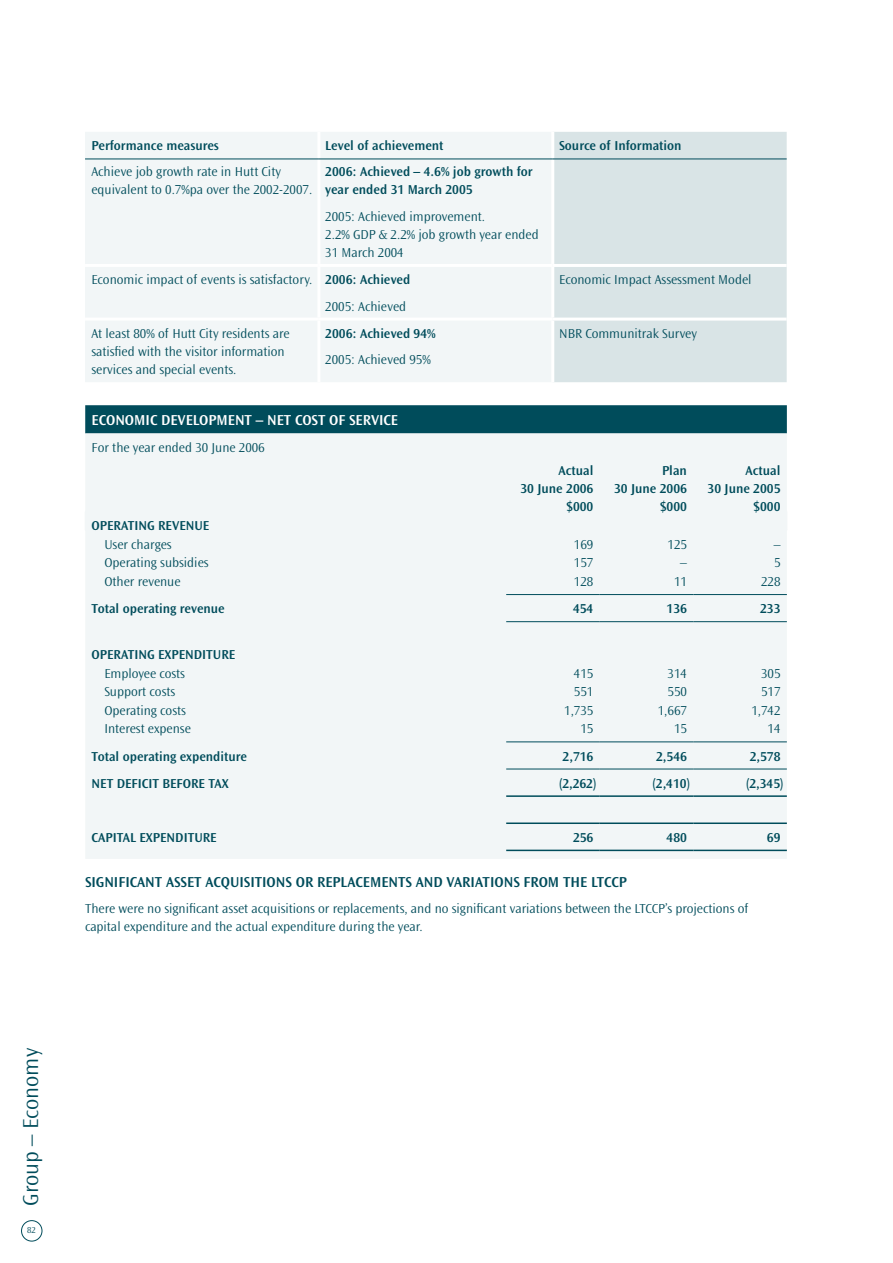
<style>
.page{position:relative;width:893px;height:1263px;background:#fff}
.page>*{position:absolute;margin:0;border:0;box-sizing:border-box;transform-origin:0 0}
.t1{font:300 22.5px "Ocean Sans";color:#004c5b}
.t2{font:600 15px "Ocean Sans";color:#004c5b}
.t3{font:600 15px "Ocean Sans";color:#fff}
.t4{font:300 13.5px/18px "Ocean Sans";color:#004c5b}
.t5{font:600 13.5px/18px "Ocean Sans";color:#004c5b;text-align:right}
.t6{font:300 9px "Ocean Sans";color:#004c5b}
.s1{font-weight:600}
</style>
<div class="page">
<div style="left:21px;top:1220px;width:21px;height:21px;border:1px solid #004c5b;border-radius:50%"></div>
<div style="left:85px;top:132px;width:466px;height:250px;background:#f2f6f7"></div>
<div style="left:554px;top:132px;width:233px;height:250px;background:#d9e4e6"></div>
<hr style="left:317px;top:132px;width:3px;height:27px;background:#fff">
<hr style="left:317px;top:159px;width:3px;height:105px;background:#fff">
<hr style="left:85px;top:264px;width:234px;height:3px;background:#fff">
<hr style="left:319px;top:264px;width:234px;height:3px;background:#fff">
<hr style="left:317px;top:267px;width:3px;height:51px;background:#fff">
<hr style="left:553px;top:264px;width:234px;height:3px;background:#fff">
<hr style="left:85px;top:318px;width:234px;height:3px;background:#fff">
<hr style="left:319px;top:318px;width:234px;height:3px;background:#fff">
<hr style="left:317px;top:321px;width:3px;height:61px;background:#fff">
<hr style="left:553px;top:318px;width:234px;height:3px;background:#fff">
<hr style="left:85px;top:159px;width:234px;height:1px;background:#004c5b">
<hr style="left:319px;top:159px;width:234px;height:1px;background:#004c5b">
<hr style="left:553px;top:159px;width:234px;height:1px;background:#004c5b">
<div style="left:85px;top:405px;width:702px;height:28px;background:#004c5b"></div>
<div style="left:85px;top:433px;width:702px;height:78px;background:#f2f6f7"></div>
<div style="left:86px;top:512px;width:701px;height:347px;background:#f2f6f7"></div>
<hr style="left:85px;top:511px;width:421px;height:1px;background:#f2f6f7">
<svg style="left:85px;top:512px;width:1px;height:18px"></svg>
<hr style="left:506px;top:511px;width:94px;height:1px;background:#f2f6f7">
<svg style="left:506px;top:512px;width:1px;height:18px"></svg>
<hr style="left:600px;top:511px;width:93px;height:1px;background:#f2f6f7">
<svg style="left:599px;top:512px;width:1px;height:18px"></svg>
<hr style="left:693px;top:511px;width:94px;height:1px;background:#f2f6f7">
<svg style="left:693px;top:512px;width:1px;height:18px"></svg>
<hr style="left:85px;top:530px;width:421px;height:1px;background:#f2f6f7">
<hr style="left:506px;top:530px;width:94px;height:1px;background:#f2f6f7">
<hr style="left:600px;top:530px;width:93px;height:1px;background:#f2f6f7">
<hr style="left:693px;top:530px;width:94px;height:1px;background:#f2f6f7">
<hr style="left:506px;top:594px;width:94px;height:1px;background:#004c5b">
<hr style="left:600px;top:594px;width:93px;height:1px;background:#004c5b">
<hr style="left:693px;top:594px;width:94px;height:1px;background:#004c5b">
<hr style="left:506px;top:621px;width:94px;height:1px;background:#004c5b">
<hr style="left:600px;top:621px;width:93px;height:1px;background:#004c5b">
<hr style="left:693px;top:621px;width:94px;height:1px;background:#004c5b">
<hr style="left:506px;top:742px;width:94px;height:1px;background:#004c5b">
<hr style="left:600px;top:742px;width:93px;height:1px;background:#004c5b">
<hr style="left:693px;top:742px;width:94px;height:1px;background:#004c5b">
<hr style="left:506px;top:769px;width:94px;height:1px;background:#004c5b">
<hr style="left:600px;top:769px;width:93px;height:1px;background:#004c5b">
<hr style="left:693px;top:769px;width:94px;height:1px;background:#004c5b">
<hr style="left:506px;top:795px;width:94px;height:2px;background:#004c5b">
<hr style="left:600px;top:795px;width:93px;height:2px;background:#004c5b">
<hr style="left:693px;top:795px;width:94px;height:2px;background:#004c5b">
<hr style="left:506px;top:822px;width:94px;height:2px;background:#004c5b">
<hr style="left:600px;top:822px;width:93px;height:2px;background:#004c5b">
<hr style="left:693px;top:822px;width:94px;height:2px;background:#004c5b">
<hr style="left:506px;top:850px;width:94px;height:1px;background:#004c5b">
<hr style="left:600px;top:850px;width:93px;height:1px;background:#004c5b">
<hr style="left:693px;top:850px;width:94px;height:1px;background:#004c5b">
<p class="t5" style="left:91px;top:137px;width:129px">Performance measures</p>
<p class="t5" style="left:325px;top:137px;width:120px">Level of achievement</p>
<p class="t5" style="left:559px;top:137px;width:124px">Source of Information</p>
<p class="t4" style="left:91px;top:163px;width:222px">Achieve job growth rate in Hutt City equivalent to 0.7%pa over the 2002-2007.</p>
<p class="t5" style="left:325px;top:163px;width:209px;text-align:left">2006: Achieved – 4.6% job growth for year ended 31 March 2005</p>
<p class="t4" style="left:325px;top:208px;width:215px">2005: Achieved improvement.<br>2.2% GDP &amp; 2.2% job growth year ended<br>31 March 2004</p>
<p class="t4" style="left:91px;top:267px;width:320px;line-height:26.5px;text-align:right">Economic impact of events is satisfactory. <span class="s1">2006: Achieved<br></span>2005: Achieved</p>
<p class="t4" style="left:559px;top:271px;width:194px">Economic Impact Assessment Model</p>
<p class="t4" style="left:91px;top:324px;width:200px">At least 80% of Hutt City residents are satisfied with the visitor information services and special events.</p>
<p class="t5" style="left:325px;top:324px;width:112px">2006: Achieved 94%</p>
<p class="t4" style="left:559px;top:324px;width:140px">NBR Communitrak Survey</p>
<p class="t4" style="left:325px;top:351px;width:107px">2005: Achieved 95%</p>
<p class="t3" style="left:92px;top:412px;width:308px">ECONOM IC DEVELOPM ENT – N ET COST OF SERVICE</p>
<p class="t4" style="left:92px;top:439px;width:175px">For the year ended 30 June 2006</p>
<p class="t5" style="left:520px;top:462px;width:74px">Actual<br>30 June 2006 $000</p>
<p class="t5" style="left:614px;top:462px;width:74px">Plan<br>30 June 2006 $000</p>
<p class="t5" style="left:708px;top:462px;width:74px">Actual<br>30 June 2005 $000</p>
<p class="t5" style="left:92px;top:517px;width:119px">OPERATING REVEN UE</p>
<p class="t4" style="left:104px;top:535px;width:69px">User charges</p>
<p class="t4" style="left:574px;top:535px;width:21px">169</p>
<p class="t4" style="left:667px;top:535px;width:21px">125</p>
<p class="t4" style="left:774px;top:535px;width:8px">–</p>
<p class="t4" style="left:104px;top:554px;width:106px">Operating subsidies</p>
<p class="t4" style="left:574px;top:554px;width:21px">157</p>
<p class="t4" style="left:680px;top:554px;width:8px">–</p>
<p class="t4" style="left:774px;top:554px;width:8px">5</p>
<p class="t4" style="left:104px;top:573px;width:78px">Other revenue</p>
<p class="t4" style="left:574px;top:573px;width:21px">128</p>
<p class="t4" style="left:674px;top:573px;width:14px">11</p>
<p class="t4" style="left:761px;top:573px;width:21px">228</p>
<p class="t5" style="left:92px;top:600px;width:135px">Total operating revenue</p>
<p class="t5" style="left:573px;top:600px;width:22px">454</p>
<p class="t5" style="left:667px;top:600px;width:22px">136</p>
<p class="t5" style="left:760px;top:600px;width:22px">233</p>
<p class="t5" style="left:92px;top:646px;width:145px">OPERATING EXPEN DITURE</p>
<p class="t4" style="left:104px;top:664px;width:82px">Employee costs</p>
<p class="t4" style="left:574px;top:664px;width:21px">415</p>
<p class="t4" style="left:667px;top:664px;width:21px">314</p>
<p class="t4" style="left:761px;top:664px;width:21px">305</p>
<p class="t4" style="left:104px;top:683px;width:72px">Support costs</p>
<p class="t4" style="left:574px;top:683px;width:21px">551</p>
<p class="t4" style="left:667px;top:683px;width:21px">550</p>
<p class="t4" style="left:761px;top:683px;width:21px">517</p>
<p class="t4" style="left:104px;top:701px;width:83px">Operating costs</p>
<p class="t4" style="left:564px;top:701px;width:31px">1,735</p>
<p class="t4" style="left:658px;top:701px;width:31px">1,667</p>
<p class="t4" style="left:751px;top:701px;width:31px">1,742</p>
<p class="t4" style="left:104px;top:720px;width:88px">Interest expense</p>
<p class="t4" style="left:580px;top:720px;width:14px">15</p>
<p class="t4" style="left:674px;top:720px;width:14px">15</p>
<p class="t4" style="left:767px;top:720px;width:14px">14</p>
<p class="t5" style="left:92px;top:747px;width:157px">Total operating expenditure</p>
<p class="t5" style="left:563px;top:747px;width:32px">2,716</p>
<p class="t5" style="left:656px;top:747px;width:32px">2,546</p>
<p class="t5" style="left:750px;top:747px;width:32px">2,578</p>
<p class="t5" style="left:92px;top:774px;width:139px">N ET DEFICIT BEFORE TAX</p>
<p class="t5" style="left:559px;top:774px;width:39px">(2,262)</p>
<p class="t5" style="left:653px;top:774px;width:39px">(2,410)</p>
<p class="t5" style="left:746px;top:774px;width:39px">(2,345)</p>
<p class="t5" style="left:92px;top:829px;width:127px">CAPITAL EXPEN DITURE</p>
<p class="t5" style="left:573px;top:829px;width:22px">256</p>
<p class="t5" style="left:667px;top:829px;width:22px">480</p>
<p class="t5" style="left:767px;top:829px;width:15px">69</p>
<p class="t2" style="left:85px;top:873px;width:543px">SIGN IFICANT ASSET ACQUISITIONS OR REPLACEM ENTS AN D VARIATIONS FROM THE LTCCP</p>
<p class="t4" style="left:85px;top:900px;width:665px">There were no significant asset acquisitions or replacements, and no significant variations between the LTCCP’s projections of capital expenditure and the actual expenditure during the year.</p>
<h1 class="t1" style="left:18px;top:1205px;width:159px;rotate:-90deg">Group – Economy</h1>
<p class="t6" style="left:27px;top:1225px;width:10px">82</p>
</div>
